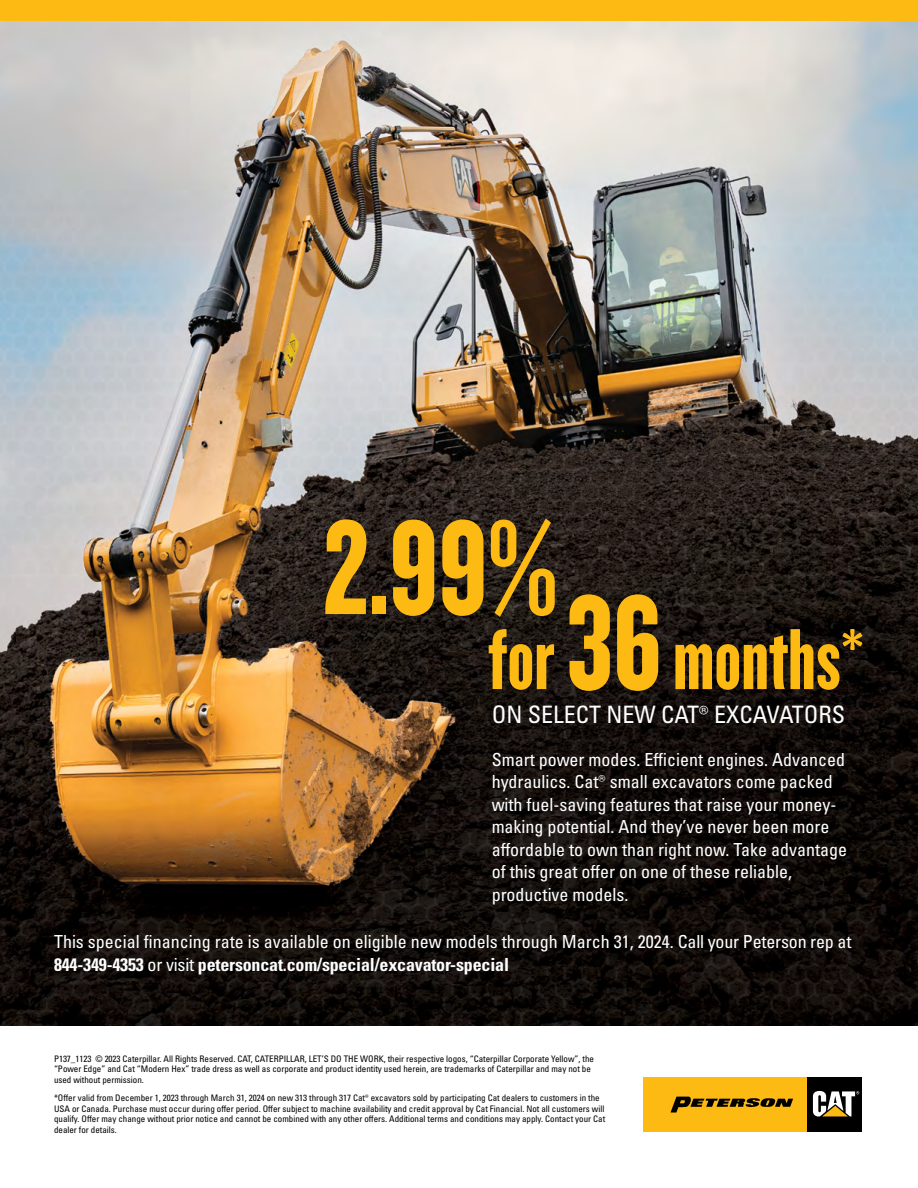
<style>
.page{position:relative;width:918px;height:1188px;background:#fff}
.page>*{position:absolute;margin:0;border:0;box-sizing:border-box;transform-origin:0 0}
.t1{font:139.5px "Knockout 68 Full Featherwt";color:#fdba12}
.t2{font:90px "Knockout 68 Full Featherwt";color:#fdba12}
.t3{font:condensed 24px "Univers LT Pro";color:#fff}
.t4{font:condensed 18px/22.5px "Univers LT Pro";color:#fff}
.t5{font:condensed 9px/10.8px "Univers LT Pro";color:#000}
.s1{font-size:139.5px}
.s2{font-weight:700}
</style>
<div class="page">
<img style="left:0;top:20px;width:918px;height:1006px">
<svg style="left:643px;top:1077px;width:219px;height:55px"></svg>
<div style="left:643px;top:1077px;width:164px;height:54px;background:#fdba12"></div>
<div style="left:807px;top:1077px;width:54px;height:54px;background:#000"></div>
<svg style="left:813px;top:1091px;width:46px;height:25px"></svg>
<svg style="left:671px;top:1097px;width:122px;height:16px"></svg>
<div style="left:0;top:0;width:918px;height:20px;background:#fdba12"></div>
<h1 class="t1" style="left:323px;top:483px;width:237px">2.99%</h1>
<h2 class="t2" style="left:487px;top:605px;width:378px">for <span class="s1">36</span> months*</h2>
<h3 class="t3" style="left:492px;top:699px;width:355px">ON SELECT NEW CAT® EXCAVATORS</h3>
<p class="t4" style="left:492px;top:747px;width:357px">Smart power modes. Efficient engines. Advanced hydraulics. Cat® small excavators come packed with fuel-saving features that raise your money&shy;making potential. And they’ve never been more affordable to own than right now. Take advantage of this great offer on one of these reliable, productive models.</p>
<h3 class="t4" style="left:54px;top:930px;width:799px">This special financing rate is available on eligible new models through March 31, 2024. Call your Peterson rep at<br><span class="s2">844-349-4353</span> or visit <span class="s2">petersoncat.com/special/excavator-special</span></h3>
<p class="t5" style="left:54px;top:1053px;width:542px">P137_1123 © 2023 Caterpillar. All Rights Reserved. CAT, CATERPILLAR, LET’S DO THE WORK, their respective logos, “Caterpillar Corporate Yellow”, the “Power Edge” and Cat “Modern Hex” trade dress as well as corporate and product identity used herein, are trademarks of Caterpillar and may not be used without permission.</p>
<p class="t5" style="left:54px;top:1092px;width:553px">*Offer valid from December 1, 2023 through March 31, 2024 on new 313 through 317 Cat® excavators sold by participating Cat dealers to customers in the USA or Canada. Purchase must occur during offer period. Offer subject to machine availability and credit approval by Cat Financial. Not all customers will qualify. Offer may change without prior notice and cannot be combined with any other offers. Additional terms and conditions may apply. Contact your Cat dealer for details.</p>
</div>
